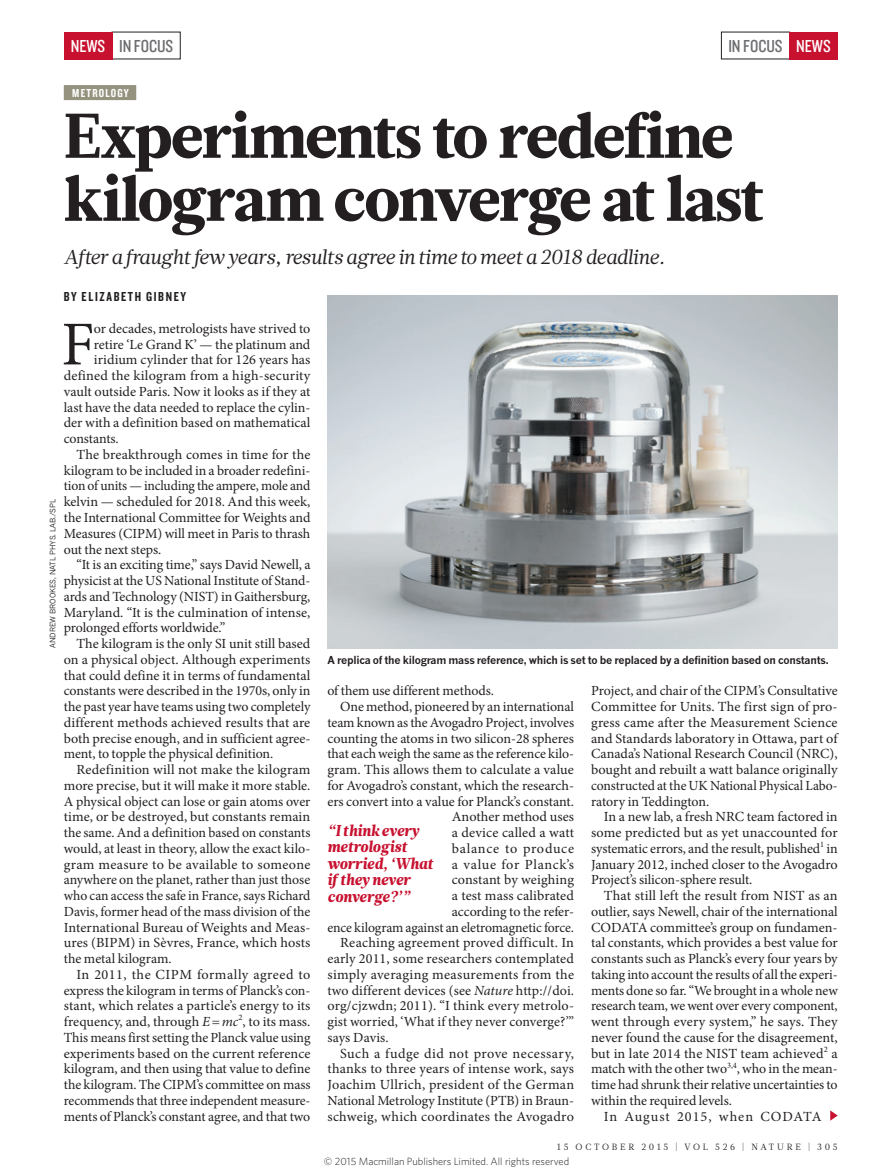
<style>
.page{position:relative;width:893px;height:1174px;background:#fff}
.page>*{position:absolute;margin:0;border:0;box-sizing:border-box;transform-origin:0 0}
.HEAD_42{font:900 63px/63px "Glosa Math";letter-spacing:-.025em;color:#231f20}
.BODY_DROP_CAP{font:62.4px "Minion Pro";color:#231f20}
.INTRO{font:italic 20.25px "Glosa Math";color:#231f20}
.t1{font:18px "Knockout 29 Junior Ltweight";color:#6c6d70}
.t2{font:18px "Knockout 29 Junior Ltweight";color:#fff}
.PULL_QUOTE{font:italic 900 15.75px/16.5px "Glosa Math";letter-spacing:-.015em;color:#c7112f;scale:.95 1}
.BODY_INDENT{font:13.95px/15.8px "Minion Pro";letter-spacing:-.005em;color:#231f20;text-align:justify}
.BODY_DROP_CAP-2{font:13.95px "Minion Pro";color:#231f20}
.BODY_INDENT-2{font:13.95px "Minion Pro";letter-spacing:.065em;color:#231f20}
.AUTHOR_BYLINE{font:13.5px "Knockout 49 Liteweight";letter-spacing:.12em;color:#231f20}
.SUBJECT_STRAP{font:12px "Knockout 49 Liteweight";letter-spacing:.1em;color:#fff}
.PIC_CAPTION{font:700 10.8px "News Gothic MTOT";letter-spacing:-.02em;color:#231f20}
.t3{font:300 10.5px "Whitney";color:#231f20}
.t4{font:9px "Glosa Math";letter-spacing:.3em;color:#231f20}
.PIC_CREDIT{font:7.5px "News Gothic MTOT";color:#231f20}
.s1{color:#fff}
.s2{font-style:italic}
</style>
<div class="page">
<img style="left:327px;top:295px;width:511px;height:353px">
<div style="left:64px;top:85px;width:72px;height:15px;background:#95937f"></div>
<svg style="left:830px;top:1110px;width:8px;height:10px"></svg>
<div style="left:789px;top:32px;width:49px;height:27px;background:#c7112f"></div>
<div style="left:64px;top:32px;width:48px;height:27px;background:#c7112f"></div>
<p class="t2" style="left:71px;top:34px;width:36px">NEWS</p>
<p class="t1" style="left:119px;top:34px;width:56px">IN FOCUS</p>
<p class="t1" style="left:728px;top:34px;width:104px">IN FOCUS <span class="s1">NEWS</span></p>
<p class="SUBJECT_STRAP" style="left:72px;top:85px;width:58px">METROLOGY</p>
<p class="HEAD_42" style="left:64px;top:105px;width:702px">Experiments to redefine kilogram converge at last</p>
<p class="INTRO" style="left:64px;top:243px;width:603px">After a fraught few years, results agree in time to meet a 2018 deadline.</p>
<p class="AUTHOR_BYLINE" style="left:64px;top:288px;width:124px">BY ELIZABETH GIBNEY</p>
<p class="BODY_DROP_CAP" style="left:61px;top:303px;width:35px">F</p>
<p class="BODY_DROP_CAP-2" style="left:94px;top:319px;width:218px">or decades, metrologists have strived to</p>
<p class="BODY_DROP_CAP-2" style="left:94px;top:335px;width:218px">retire ‘Le Grand K’ — the platinum and</p>
<p class="BODY_DROP_CAP-2" style="left:94px;top:350px;width:218px">iridium cylinder that for 126 years has</p>
<p class="BODY_DROP_CAP-2" style="left:64px;top:366px;width:248px">defined the kilogram from a high-security</p>
<p class="BODY_DROP_CAP-2" style="left:64px;top:382px;width:248px">vault outside Paris. Now it looks as if they at</p>
<p class="BODY_DROP_CAP-2" style="left:64px;top:398px;width:248px">last have the data needed to replace the cylin-</p>
<p class="BODY_DROP_CAP-2" style="left:64px;top:413px;width:248px">der with a definition based on mathematical</p>
<p class="BODY_DROP_CAP-2" style="left:64px;top:429px;width:57px">constants.</p>
<p class="BODY_INDENT" style="left:64px;top:447px;width:248px;text-indent:13px">The breakthrough comes in time for the kilogram to be included in a broader redefini&shy;tion of units — including the ampere, mole and kelvin — scheduled for 2018. And this week, the International Committee for Weights and Measures (CIPM) will meet in Paris to thrash out the next steps.</p>
<p class="BODY_INDENT" style="left:64px;top:557px;width:248px;text-indent:13px">“It is an exciting time,” says David Newell, a physicist at the US National Institute of Stand&shy;ards and Technology (NIST) in Gaithersburg, Maryland. “It is the culmination of intense, prolonged efforts worldwide.”</p>
<p class="BODY_INDENT" style="left:64px;top:636px;width:248px;text-indent:13px">The kilogram is the only SI unit still based on a physical object. Although experiments that could define it in terms of fundamental constants were described in the 1970s, only in the past year have teams using two completely different methods achieved results that are both precise enough, and in sufficient agree&shy;ment, to topple the physical definition.</p>
<p class="BODY_INDENT" style="left:64px;top:762px;width:248px;text-indent:13px">Redefinition will not make the kilogram more precise, but it will make it more stable.<br>A physical object can lose or gain atoms over time, or be destroyed, but constants remain the same. And a definition based on constants would, at least in theory, allow the exact kilo&shy;gram measure to be available to someone anywhere on the planet, rather than just those who can access the safe in France, says Richard Davis, former head of the mass division of the International Bureau of Weights and Meas&shy;ures (BIPM) in Sèvres, France, which hosts the metal kilogram.</p>
<p class="BODY_INDENT" style="left:64px;top:966px;width:248px;text-indent:13px">In 2011, the CIPM formally agreed to express the kilogram in terms of Planck’s con&shy;stant, which relates a particle’s energy to its frequency, and, through <span class="s2">E</span>=<span class="s2">mc</span><sup>2</sup>, to its mass.<br>This means first setting the Planck value using experiments based on the current reference kilogram, and then using that value to define the kilogram. The CIPM’s committee on mass recommends that three independent measure&shy;ments of Planck’s constant agree, and that two</p>
<p class="PIC_CREDIT" style="left:48px;top:648px;width:150px;rotate:-90deg">ANDREW BROOKES, NATL PHYS. LAB./SPL</p>
<p class="PIC_CAPTION" style="left:327px;top:653px;width:503px">A replica of the kilogram mass reference, which is set to be replaced by a definition based on constants.</p>
<p class="BODY_INDENT" style="left:327px;top:683px;width:168px">of them use different methods.</p>
<p class="BODY_INDENT" style="left:327px;top:699px;width:248px;text-align:right">One method, pioneered by an international team known as the Avogadro Project, involves counting the atoms in two silicon-28 spheres that each weigh the same as the reference kilo&shy;gram. This allows them to calculate a value for Avogadro’s constant, which the research&shy;ers convert into a value for Planck’s constant.<br>Another method uses<br>a device called a watt<br>balance to produce<br>a value for Planck’s<br>constant by weighing<br>a test mass calibrated<br>according to the refer-<br>ence kilogram against an eletromagnetic force.</p>
<p class="BODY_INDENT" style="left:327px;top:935px;width:248px;text-indent:13px">Reaching agreement proved difficult. In early 2011, some researchers contemplated simply averaging measurements from the two different devices (see <span class="s2">Nature</span> http://doi. org/cjzwdn; 2011). “I think every metrolo&shy;gist worried, ‘What if they never converge?’” says Davis.</p>
<p class="BODY_INDENT" style="left:327px;top:1045px;width:248px;text-indent:13px">Such a fudge did not prove necessary, thanks to three years of intense work, says Joachim Ullrich, president of the German National Metrology Institute (PTB) in Braun&shy;schweig, which coordinates the Avogadro</p>
<p class="BODY_INDENT" style="left:591px;top:683px;width:248px">Project, and chair of the CIPM’s Consultative Committee for Units. The first sign of pro&shy;gress came after the Measurement Science and Standards laboratory in Ottawa, part of Canada’s National Research Council (NRC), bought and rebuilt a watt balance originally constructed at the UK National Physical Labo&shy;ratory in Teddington.</p>
<p class="BODY_INDENT" style="left:591px;top:809px;width:248px;text-indent:13px">In a new lab, a fresh NRC team factored in some predicted but as yet unaccounted for systematic errors, and the result, published<sup>1</sup> in January 2012, inched closer to the Avogadro Project’s silicon-sphere result.</p>
<p class="BODY_INDENT" style="left:591px;top:888px;width:248px;text-indent:13px">That still left the result from NIST as an outlier, says Newell, chair of the international CODATA committee’s group on fundamen&shy;tal constants, which provides a best value for constants such as Planck’s every four years by taking into account the results of all the experi&shy;ments done so far. “We brought in a whole new research team, we went over every component, went through every system,” he says. They never found the cause for the disagreement, but in late 2014 the NIST team achieved<sup>2</sup> a match with the other two<sup>3,4</sup>, who in the mean&shy;time had shrunk their relative uncertainties to within the required levels.</p>
<p class="BODY_INDENT-2" style="left:604px;top:1106px;width:219px">In August 2015, when CODATA</p>
<p class="PULL_QUOTE" style="left:327px;top:822px;width:113px">“I think every metrologist worried, ‘What if they never converge?’”</p>
<p class="t4" style="left:557px;top:1141px;width:282px">15 OCTOBER 2015 | VOL 526 | NATURE | 305</p>
<p class="t3" style="left:324px;top:1154px;width:247px">© 2015 Macmillan Publishers Limited. All rights reserved</p>
</div>
